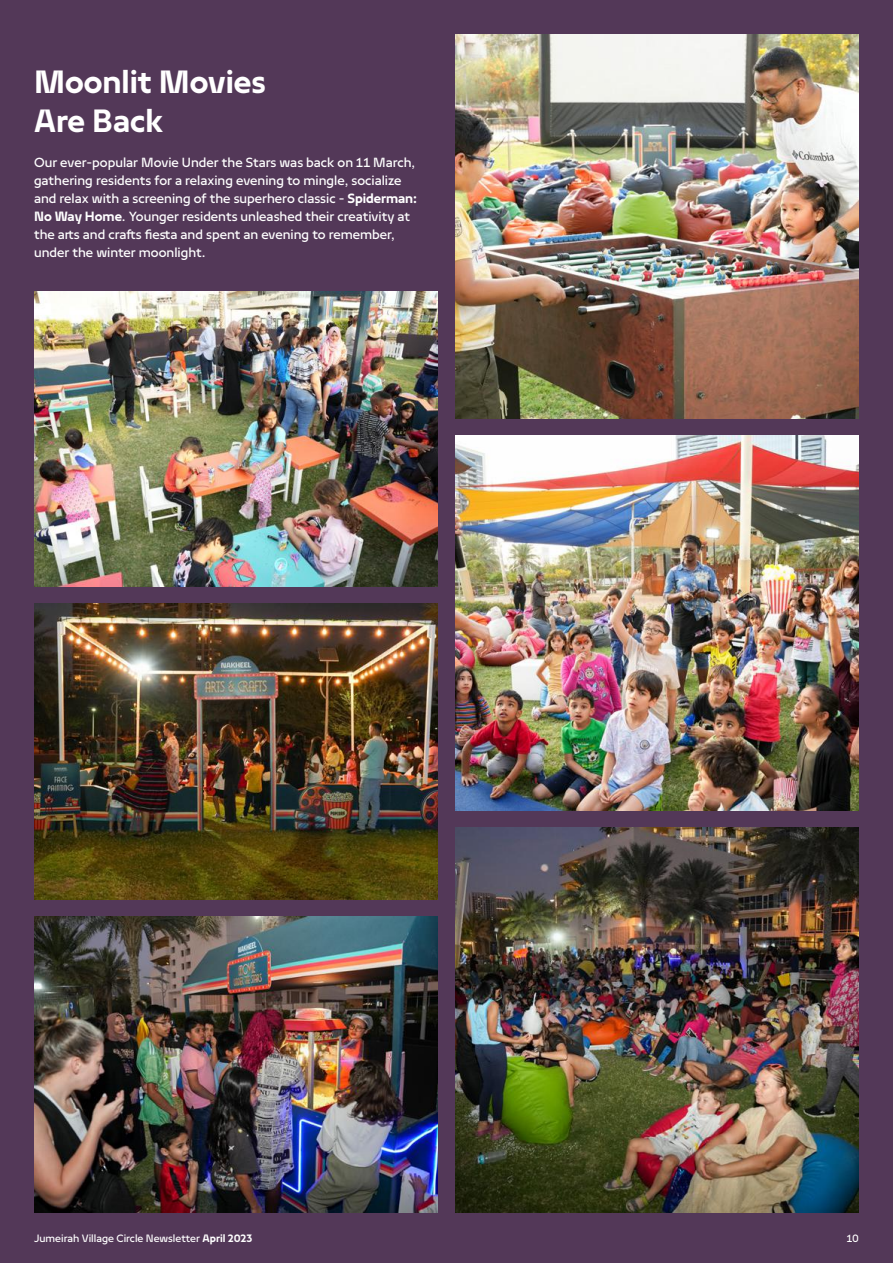
<style>
.page{position:relative;width:893px;height:1263px;background:#533858}
.page>*{position:absolute;margin:0;border:0;box-sizing:border-box;transform-origin:0 0}
.t1{font:700 36px/39px "Nakheel Text";color:#fff}
.t2{font:15px/18px "Nakheel Text";color:#fff}
.t3{font:12px "Nakheel Text";color:#fff}
.s1{font-weight:700}
</style>
<div class="page">
<img style="left:34px;top:916px;width:404px;height:296px">
<img style="left:455px;top:34px;width:404px;height:384px">
<img style="left:455px;top:828px;width:404px;height:384px">
<img style="left:455px;top:435px;width:404px;height:376px">
<img style="left:34px;top:291px;width:404px;height:296px">
<img style="left:34px;top:604px;width:404px;height:295px">
<h1 class="t1" style="left:34px;top:62px;width:233px">Moonlit Movies<br>Are Back</h1>
<p class="t2" style="left:34px;top:153px;width:385px">Our ever-popular Movie Under the Stars was back on 11 March, gathering residents for a relaxing evening to mingle, socialize and relax with a screening of the superhero classic - <span class="s1">Spiderman:<br>No Way Home</span>. Younger residents unleashed their creativity at the arts and crafts fiesta and spent an evening to remember, under the winter moonlight.</p>
<p class="t3" style="left:34px;top:1230px;width:220px">Jumeirah Village Circle Newsletter <span class="s1">April 2023</span></p>
<p class="t3" style="left:847px;top:1230px;width:14px">10</p>
</div>
